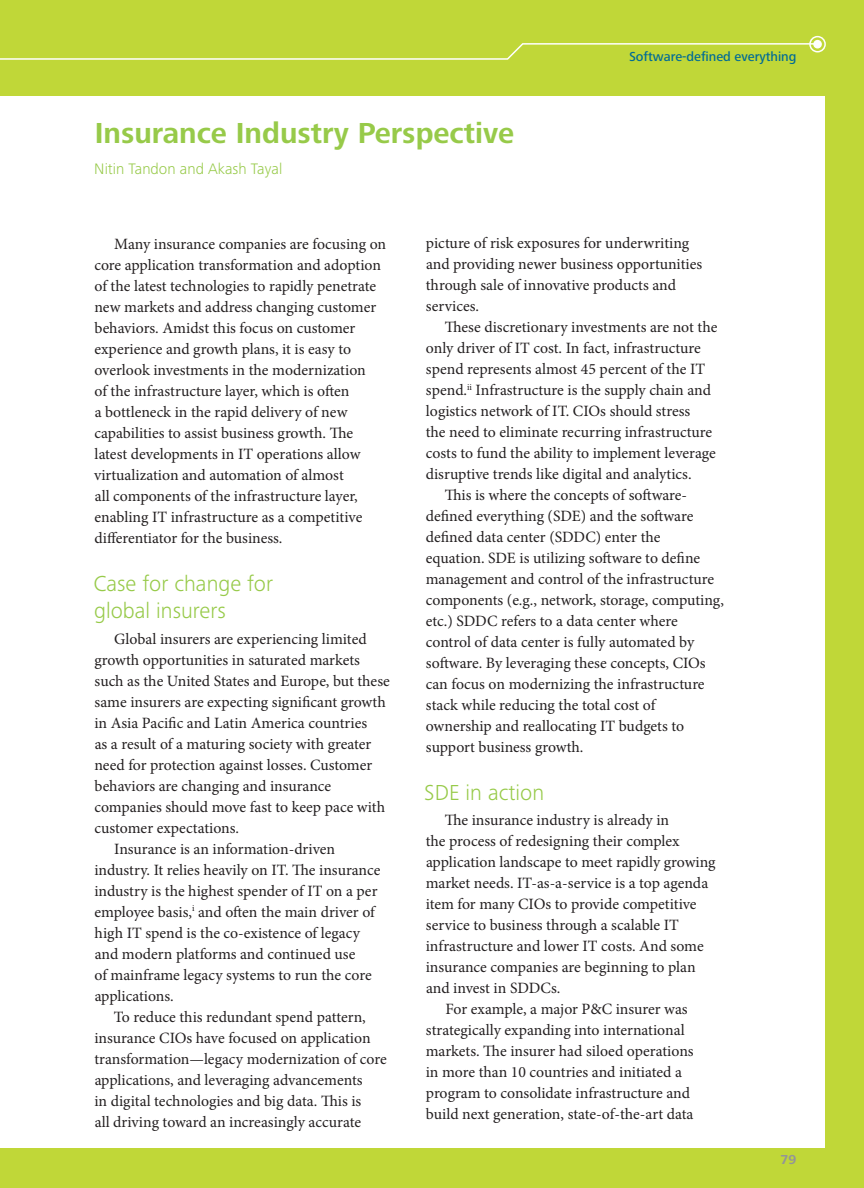
<style>
.page{position:relative;width:864px;height:1188px;background:#fff}
.page>*{position:absolute;margin:0;border:0;box-sizing:border-box;transform-origin:0 0}
.heading1a-subheading{font:700 30px "Frutiger Next Pro";color:#97ca49}
.InsuranceHead{font:300 22.5px/27px "Frutiger Next Pro";color:#97ca49}
.InsurancePara{font:15.75px/21px "Minion Pro";color:#231f20}
.t1{font:300 15.75px "Frutiger Next Pro";color:#97ca49}
.t2{font:500 13.5px "Frutiger Next Pro";color:#006b95}
.t3{font:700 13.5px "Frutiger Next Pro";color:#939598}
</style>
<div class="page">
<div style="left:825px;top:0;width:39px;height:1188px;background:#c0d738"></div>
<div style="left:0;top:0;width:864px;height:95px;background:#c0d738"></div>
<svg style="left:0;top:43px;width:819px;height:17px"></svg>
<div style="left:813px;top:40px;width:9px;height:9px;background:#fff;border-radius:50%"></div>
<div style="left:809px;top:36px;width:17px;height:16px;border:2px solid #fff;border-radius:50%"></div>
<div style="left:0;top:1149px;width:864px;height:39px;background:#c0d738"></div>
<p class="heading1a-subheading" style="left:95px;top:116px;width:421px">Insurance Industry Perspective</p>
<p class="t1" style="left:94px;top:160px;width:189px">Nitin Tandon and Akash Tayal</p>
<p class="t2" style="left:629px;top:49px;width:169px">Software-defined everything</p>
<p class="InsurancePara" style="left:94px;top:234px;width:294px;text-indent:20px">Many insurance companies are focusing on core application transformation and adoption of the latest technologies to rapidly penetrate new markets and address changing customer behaviors. Amidst this focus on customer experience and growth plans, it is easy to overlook investments in the modernization<br>of the infrastructure layer, which is often<br>a bottleneck in the rapid delivery of new capabilities to assist business growth. The latest developments in IT operations allow virtualization and automation of almost<br>all components of the infrastructure layer, enabling IT infrastructure as a competitive differentiator for the business.</p>
<p class="InsuranceHead" style="left:94px;top:570px;width:181px">Case for change for global insurers</p>
<p class="InsurancePara" style="left:94px;top:628px;width:297px;text-indent:20px">Global insurers are experiencing limited growth opportunities in saturated markets such as the United States and Europe, but these same insurers are expecting significant growth in Asia Pacific and Latin America countries<br>as a result of a maturing society with greater need for protection against losses. Customer behaviors are changing and insurance companies should move fast to keep pace with customer expectations.</p>
<p class="InsurancePara" style="left:94px;top:838px;width:288px;text-indent:20px">Insurance is an information-driven industry. It relies heavily on IT. The insurance industry is the highest spender of IT on a per employee basis,<sup>i</sup> and often the main driver of high IT spend is the co-existence of legacy and modern platforms and continued use<br>of mainframe legacy systems to run the core applications.</p>
<p class="InsurancePara" style="left:94px;top:1006px;width:294px;text-indent:19px">To reduce this redundant spend pattern, insurance CIOs have focused on application transformation—legacy modernization of core applications, and leveraging advancements<br>in digital technologies and big data. This is<br>all driving toward an increasingly accurate</p>
<p class="InsurancePara" style="left:426px;top:233px;width:278px">picture of risk exposures for underwriting and providing newer business opportunities through sale of innovative products and services.</p>
<p class="InsurancePara" style="left:426px;top:317px;width:293px;text-indent:19px">These discretionary investments are not the only driver of IT cost. In fact, infrastructure spend represents almost 45 percent of the IT spend.<sup>ii</sup> Infrastructure is the supply chain and logistics network of IT. CIOs should stress<br>the need to eliminate recurring infrastructure costs to fund the ability to implement leverage disruptive trends like digital and analytics.</p>
<p class="InsurancePara" style="left:426px;top:485px;width:300px;text-indent:19px">This is where the concepts of software&shy;defined everything (SDE) and the software defined data center (SDDC) enter the<br>equation. SDE is utilizing software to define management and control of the infrastructure components (e.g., network, storage, computing, etc.) SDDC refers to a data center where control of data center is fully automated by software. By leveraging these concepts, CIOs can focus on modernizing the infrastructure stack while reducing the total cost of ownership and reallocating IT budgets to support business growth.</p>
<p class="InsuranceHead" style="left:424px;top:779px;width:121px">SDE in action</p>
<p class="InsurancePara" style="left:426px;top:810px;width:291px;text-indent:19px">The insurance industry is already in<br>the process of redesigning their complex application landscape to meet rapidly growing market needs. IT-as-a-service is a top agenda item for many CIOs to provide competitive service to business through a scalable IT infrastructure and lower IT costs. And some insurance companies are beginning to plan and invest in SDDCs.</p>
<p class="InsurancePara" style="left:426px;top:999px;width:269px;text-indent:20px">For example, a major P&amp;C insurer was strategically expanding into international markets. The insurer had siloed operations in more than 10 countries and initiated a program to consolidate infrastructure and build next generation, state-of-the-art data</p>
<p class="t3" style="left:781px;top:1152px;width:17px">79</p>
</div>
